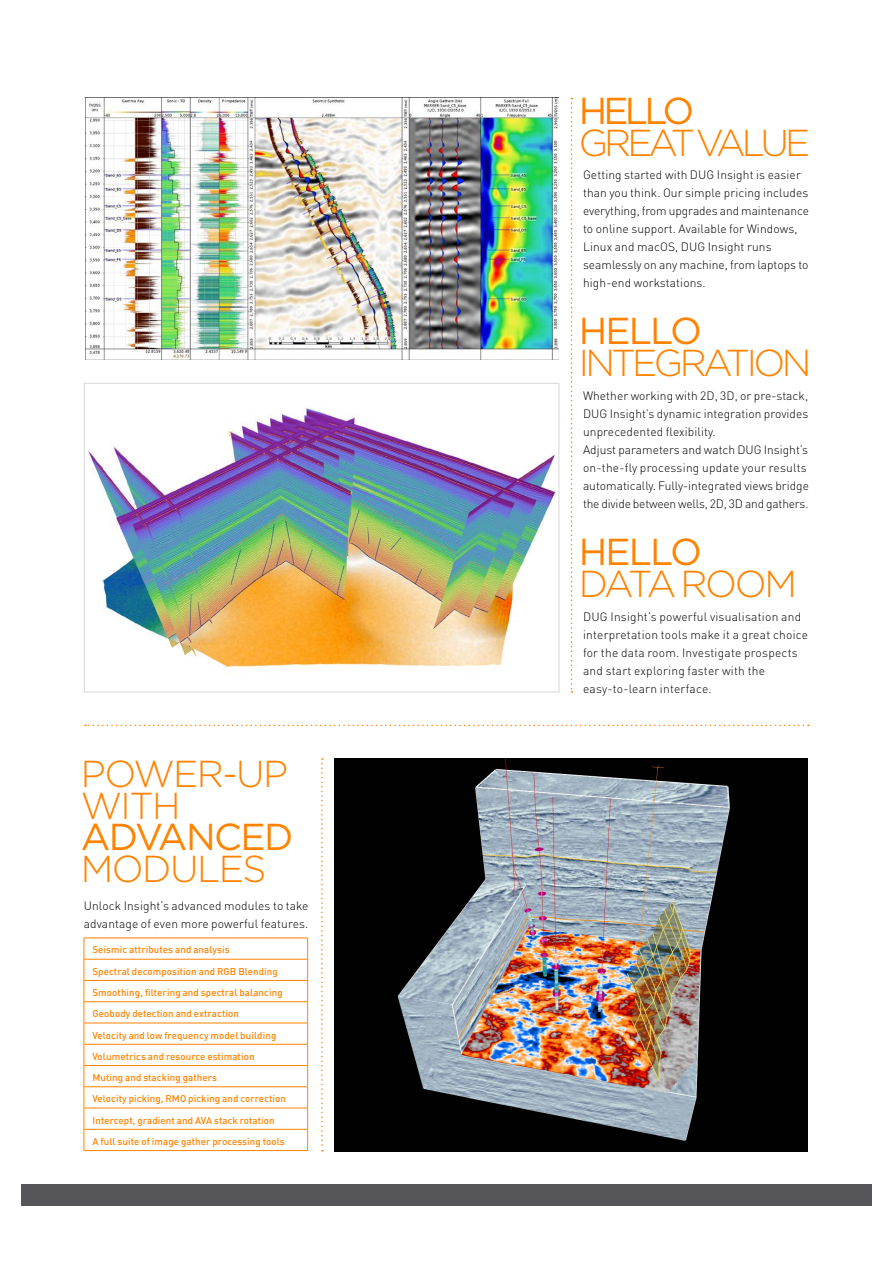
<style>
.page{position:relative;width:893px;height:1263px;background:#fff}
.page>*{position:absolute;margin:0;border:0;box-sizing:border-box;transform-origin:0 0}
.t1{font:300 37.5px "Gotham";letter-spacing:-.095em;color:#ff8300}
.t2{font:37.5px "Gotham";letter-spacing:-.05em;color:#ff8300}
.t3{font:300 37.5px/31.5px "Gotham";letter-spacing:-.04em;color:#ff8300}
.t4{font:300 12px/18px "DIN Pro";letter-spacing:.01em;color:#000}
.t5{font:500 9.75px/21.3px "DIN";letter-spacing:.01em;color:#ff8300}
</style>
<div class="page">
<img style="left:335px;top:759px;width:473px;height:392px">
<div style="left:21px;top:1185px;width:851px;height:21px;background:#56565a"></div>
<hr style="left:84px;top:938px;width:224px;height:1px;background:#ff8300">
<hr style="left:84px;top:959px;width:224px;height:1px;background:#ff8300">
<hr style="left:84px;top:980px;width:224px;height:1px;background:#ff8300">
<hr style="left:84px;top:1001px;width:224px;height:1px;background:#ff8300">
<hr style="left:84px;top:1023px;width:224px;height:1px;background:#ff8300">
<hr style="left:84px;top:1044px;width:224px;height:1px;background:#ff8300">
<hr style="left:84px;top:1065px;width:224px;height:1px;background:#ff8300">
<hr style="left:84px;top:1086px;width:224px;height:1px;background:#ff8300">
<hr style="left:84px;top:1108px;width:224px;height:1px;background:#ff8300">
<hr style="left:84px;top:1129px;width:224px;height:1px;background:#ff8300">
<svg style="left:84px;top:938px;width:1px;height:212px"></svg>
<svg style="left:307px;top:938px;width:1px;height:212px"></svg>
<hr style="left:84px;top:1150px;width:224px;height:1px;background:#ff8300">
<svg style="left:571px;top:98px;width:1px;height:595px"></svg>
<svg style="left:321px;top:758px;width:2px;height:393px"></svg>
<svg style="left:85px;top:725px;width:724px;height:1px"></svg>
<img style="left:85px;top:98px;width:474px;height:262px">
<div style="left:84px;top:383px;width:475px;height:309px;border:1px solid #dbd9d6"></div>
<img style="left:87px;top:406px;width:469px;height:268px">
<h1 class="t3" style="left:81px;top:758px;width:209px">POWER-UP<br>WITH</h1>
<h1 class="t2" style="left:81px;top:816px;width:214px">ADVANCED</h1>
<h1 class="t3" style="left:81px;top:852px;width:187px">MODULES</h1>
<p class="t4" style="left:84px;top:895px;width:226px">Unlock Insight’s advanced modules to take advantage of even more powerful features.</p>
<p class="t5" style="left:92px;top:939px;width:195px">Seismic attributes and analysis<br>Spectral decomposition and RGB Blending Smoothing, filtering and spectral balancing Geobody detection and extraction<br>Velocity and low frequency model building Volumetrics and resource estimation Muting and stacking gathers<br>Velocity picking, RMO picking and correction Intercept, gradient and AVA stack rotation<br>A full suite of image gather processing tools</p>
<h1 class="t2" style="left:579px;top:90px;width:117px">HELLO</h1>
<h1 class="t1" style="left:579px;top:122px;width:233px">GREAT VALUE</h1>
<p class="t4" style="left:583px;top:165px;width:227px">Getting started with DUG Insight is easier than you think. Our simple pricing includes everything, from upgrades and maintenance to online support. Available for Windows, Linux and macOS, DUG Insight runs seamlessly on any machine, from laptops to high-end workstations.</p>
<h1 class="t2" style="left:579px;top:310px;width:125px">HELLO</h1>
<h1 class="t1" style="left:579px;top:342px;width:234px">INTEGRATION</h1>
<p class="t4" style="left:583px;top:386px;width:227px">Whether working with 2D, 3D, or pre-stack, DUG Insight’s dynamic integration provides unprecedented flexibility.<br>Adjust parameters and watch DUG Insight’s on-the-fly processing update your results automatically. Fully-integrated views bridge the divide between wells, 2D, 3D and gathers.</p>
<h1 class="t2" style="left:579px;top:531px;width:125px">HELLO</h1>
<h1 class="t1" style="left:579px;top:563px;width:220px">DATA ROOM</h1>
<p class="t4" style="left:583px;top:606px;width:227px">DUG Insight’s powerful visualisation and interpretation tools make it a great choice for the data room. Investigate prospects and start exploring faster with the easy-to-learn interface.</p>
</div>
